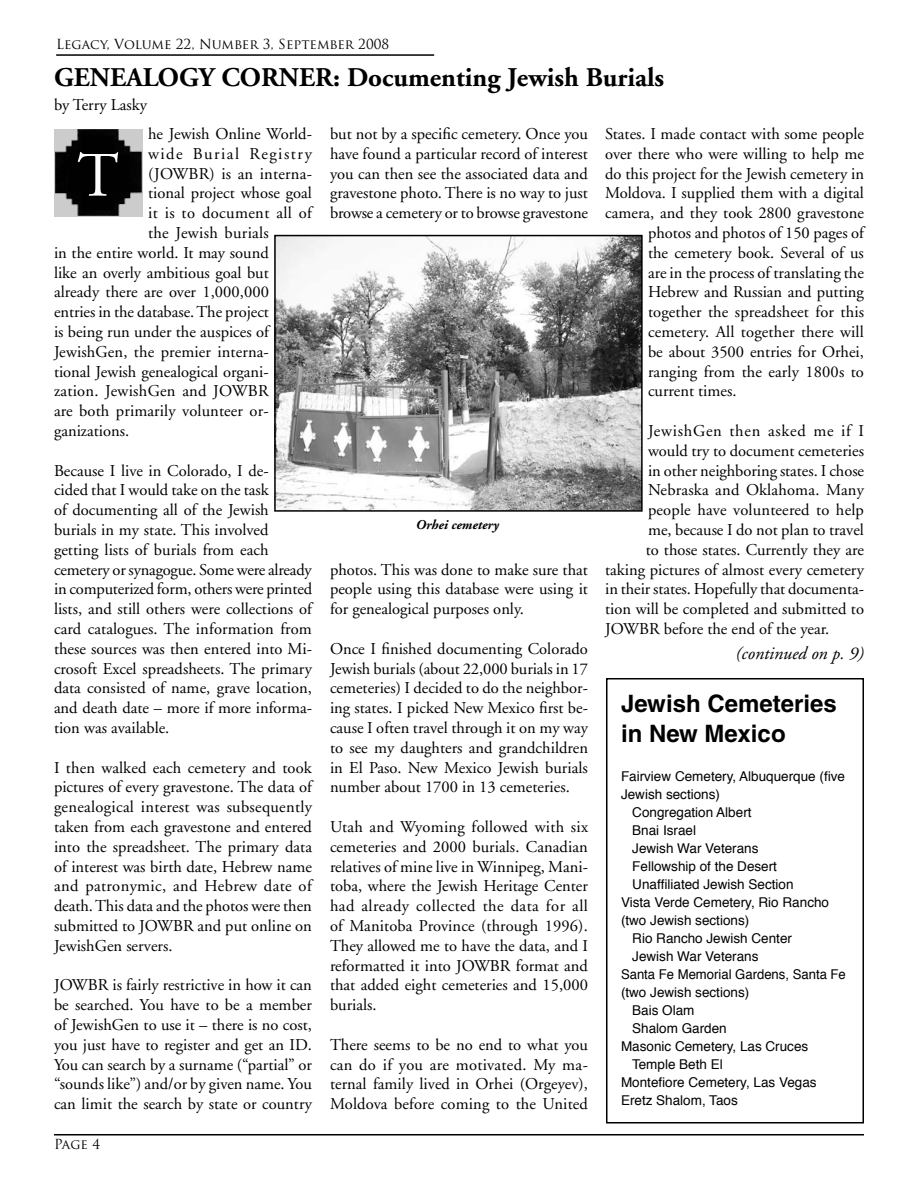
<style>
.page{position:relative;width:918px;height:1188px;background:#fff}
.page>*{position:absolute;margin:0;border:0;box-sizing:border-box;transform-origin:0 0}
.t1{font:63px "Adobe Garamond";color:#fff}
.t2{font:700 27px "Adobe Garamond";color:#000}
.t3{font:700 24px/30px "Helvetica";color:#000}
.t4{font:italic 18px "Adobe Garamond";color:#000}
.t5{font:16.5px/19.8px "Adobe Garamond";color:#000;text-align:justify}
.t6{font:16.5px "Adobe Garamond";letter-spacing:.045em;color:#000}
.t7{font:16.5px "Adobe Garamond";letter-spacing:.025em;color:#000}
.t8{font:16.5px "Adobe Garamond";letter-spacing:.09em;color:#000}
.t9{font:16.5px "Adobe Garamond";letter-spacing:.02em;color:#000}
.t10{font:13.5px "Helvetica";color:#000}
.t11{font:13.5px "Trajan Pro";color:#000}
.t12{font:italic 700 13.5px "Adobe Garamond";color:#000}
</style>
<div class="page">
<hr style="left:56px;top:54px;width:378px;height:2px;background:#000">
<hr style="left:54px;top:1134px;width:810px;height:2px;background:#000">
<img style="left:54px;top:129px;width:89px;height:88px">
<img style="left:277px;top:238px;width:363px;height:271px">
<div style="left:274px;top:235px;width:369px;height:277px;border:2px solid #000"></div>
<div style="left:606px;top:678px;width:258px;height:445px;border:2px solid #000"></div>
<p class="t11" style="left:56px;top:36px;width:334px">Legacy, Volume 22, Number 3, September 2008</p>
<h2 class="t2" style="left:54px;top:63px;width:612px">GENEALOGY CORNER: Documenting Jewish Burials</h2>
<p class="t5" style="left:330px;top:124px;width:260px">but not by a specific cemetery. Once you have found a particular record of interest you can then see the associated data and gravestone photo. There is no way to just browse a cemetery or to browse gravestone</p>
<p class="t5" style="left:54px;top:95px;width:95px">by Terry Lasky</p>
<p class="t5" style="left:148px;top:124px;width:165px">he Jewish Online World-</p>
<p class="t8" style="left:148px;top:145px;width:165px">wide Burial Registry</p>
<p class="t5" style="left:148px;top:164px;width:165px">(JOWBR) is an interna-</p>
<p class="t5" style="left:148px;top:184px;width:165px">tional project whose goal</p>
<p class="t7" style="left:148px;top:204px;width:165px">it is to document all of</p>
<p class="t9" style="left:148px;top:224px;width:122px">the Jewish burials</p>
<p class="t5" style="left:54px;top:243px;width:216px">in the entire world. It may sound</p>
<p class="t5" style="left:54px;top:263px;width:216px">like an overly ambitious goal but</p>
<p class="t5" style="left:54px;top:283px;width:216px">already there are over 1,000,000</p>
<p class="t5" style="left:54px;top:302px;width:216px">entries in the database. The project</p>
<p class="t5" style="left:54px;top:322px;width:216px">is being run under the auspices of</p>
<p class="t5" style="left:54px;top:342px;width:216px">JewishGen, the premier interna-</p>
<p class="t5" style="left:54px;top:362px;width:216px">tional Jewish genealogical organi-</p>
<p class="t5" style="left:54px;top:382px;width:216px">zation. JewishGen and JOWBR</p>
<p class="t5" style="left:54px;top:401px;width:216px">are both primarily volunteer or-</p>
<p class="t5" style="left:54px;top:421px;width:77px">ganizations.</p>
<p class="t5" style="left:54px;top:461px;width:260px;text-align:left">Because I live in Colorado, I de-<br>cided that I would take on the task<br>of documenting all of the Jewish burials in my state. This involved getting lists of burials from each cemetery or synagogue. Some were already in computerized form, others were printed lists, and still others were collections of card catalogues. The information from these sources was then entered into Mi&shy;crosoft Excel spreadsheets. The primary data consisted of name, grave location, and death date – more if more informa&shy;tion was available.</p>
<p class="t5" style="left:54px;top:758px;width:260px">I then walked each cemetery and took pictures of every gravestone. The data of genealogical interest was subsequently taken from each gravestone and entered into the spreadsheet. The primary data of interest was birth date, Hebrew name and patronymic, and Hebrew date of death. This data and the photos were then submitted to JOWBR and put online on JewishGen servers.</p>
<p class="t5" style="left:54px;top:976px;width:260px">JOWBR is fairly restrictive in how it can be searched. You have to be a member of JewishGen to use it – there is no cost, you just have to register and get an ID.<br>You can search by a surname (“partial” or “sounds like”) and/or by given name. You can limit the search by state or country</p>
<p class="t5" style="left:605px;top:124px;width:260px">States. I made contact with some people</p>
<p class="t5" style="left:605px;top:144px;width:260px">over there who were willing to help me</p>
<p class="t5" style="left:605px;top:164px;width:260px">do this project for the Jewish cemetery in</p>
<p class="t5" style="left:605px;top:184px;width:260px">Moldova. I supplied them with a digital</p>
<p class="t5" style="left:605px;top:203px;width:260px">camera, and they took 2800 gravestone</p>
<p class="t5" style="left:648px;top:223px;width:217px">photos and photos of 150 pages of</p>
<p class="t5" style="left:648px;top:243px;width:217px">the cemetery book. Several of us</p>
<p class="t5" style="left:648px;top:263px;width:217px">are in the process of translating the</p>
<p class="t5" style="left:648px;top:283px;width:217px">Hebrew and Russian and putting</p>
<p class="t5" style="left:648px;top:302px;width:218px">together the spreadsheet for this</p>
<p class="t5" style="left:648px;top:322px;width:217px">cemetery. All together there will</p>
<p class="t5" style="left:648px;top:342px;width:217px">be about 3500 entries for Orhei,</p>
<p class="t5" style="left:648px;top:362px;width:217px">ranging from the early 1800s to</p>
<p class="t5" style="left:648px;top:382px;width:90px">current times.</p>
<p class="t6" style="left:648px;top:422px;width:218px">JewishGen then asked me if I</p>
<p class="t5" style="left:648px;top:441px;width:217px">would try to document cemeteries</p>
<p class="t5" style="left:648px;top:461px;width:218px">in other neighboring states. I chose</p>
<p class="t5" style="left:648px;top:481px;width:218px">Nebraska and Oklahoma. Many</p>
<p class="t5" style="left:648px;top:500px;width:217px">people have volunteered to help</p>
<p class="t5" style="left:648px;top:520px;width:217px">me, because I do not plan to travel</p>
<p class="t5" style="left:646px;top:540px;width:220px">to those states. Currently they are</p>
<p class="t5" style="left:605px;top:560px;width:260px">taking pictures of almost every cemetery</p>
<p class="t5" style="left:605px;top:580px;width:260px">in their states. Hopefully that documenta-</p>
<p class="t5" style="left:605px;top:599px;width:260px">tion will be completed and submitted to</p>
<p class="t5" style="left:605px;top:619px;width:226px">JOWBR before the end of the year.</p>
<h1 class="t1" style="left:77px;top:142px;width:43px">T</h1>
<p class="t12" style="left:416px;top:517px;width:85px">Orhei cemetery</p>
<p class="t5" style="left:330px;top:560px;width:260px">photos. This was done to make sure that people using this database were using it for genealogical purposes only.</p>
<p class="t5" style="left:330px;top:639px;width:260px">Once I finished documenting Colorado Jewish burials (about 22,000 burials in 17 cemeteries) I decided to do the neighbor&shy;ing states. I picked New Mexico first be&shy;cause I often travel through it on my way to see my daughters and grandchildren in El Paso. New Mexico Jewish burials number about 1700 in 13 cemeteries.</p>
<p class="t5" style="left:330px;top:817px;width:260px">Utah and Wyoming followed with six cemeteries and 2000 burials. Canadian relatives of mine live in Winnipeg, Mani&shy;toba, where the Jewish Heritage Center had already collected the data for all of Manitoba Province (through 1996).<br>They allowed me to have the data, and I reformatted it into JOWBR format and that added eight cemeteries and 15,000 burials.</p>
<p class="t5" style="left:330px;top:1035px;width:260px">There seems to be no end to what you can do if you are motivated. My ma&shy;ternal family lived in Orhei (Orgeyev), Moldova before coming to the United</p>
<p class="t4" style="left:736px;top:644px;width:130px">(continued on p. 9)</p>
<h3 class="t3" style="left:621px;top:688px;width:217px">Jewish Cemeteries in New Mexico</h3>
<p class="t10" style="left:621px;top:765px;width:226px">Fairview Cemetery, Albuquerque (five</p>
<p class="t10" style="left:621px;top:783px;width:101px">Jewish sections)</p>
<p class="t10" style="left:632px;top:801px;width:121px">Congregation Albert</p>
<p class="t10" style="left:632px;top:819px;width:65px">Bnai Israel</p>
<p class="t10" style="left:632px;top:837px;width:128px">Jewish War Veterans</p>
<p class="t10" style="left:632px;top:855px;width:146px">Fellowship of the Desert</p>
<p class="t10" style="left:632px;top:873px;width:163px">Unaffiliated Jewish Section</p>
<p class="t10" style="left:621px;top:891px;width:210px">Vista Verde Cemetery, Rio Rancho</p>
<p class="t10" style="left:621px;top:909px;width:130px">(two Jewish sections)</p>
<p class="t10" style="left:632px;top:927px;width:161px">Rio Rancho Jewish Center</p>
<p class="t10" style="left:632px;top:945px;width:128px">Jewish War Veterans</p>
<p class="t10" style="left:621px;top:963px;width:226px">Santa Fe Memorial Gardens, Santa Fe</p>
<p class="t10" style="left:621px;top:981px;width:130px">(two Jewish sections)</p>
<p class="t10" style="left:632px;top:999px;width:64px">Bais Olam</p>
<p class="t10" style="left:632px;top:1017px;width:96px">Shalom Garden</p>
<p class="t10" style="left:621px;top:1035px;width:189px">Masonic Cemetery, Las Cruces</p>
<p class="t10" style="left:632px;top:1053px;width:92px">Temple Beth El</p>
<p class="t10" style="left:621px;top:1071px;width:197px">Montefiore Cemetery, Las Vegas</p>
<p class="t10" style="left:621px;top:1089px;width:118px">Eretz Shalom, Taos</p>
<p class="t11" style="left:54px;top:1135px;width:48px">Page 4</p>
</div>
